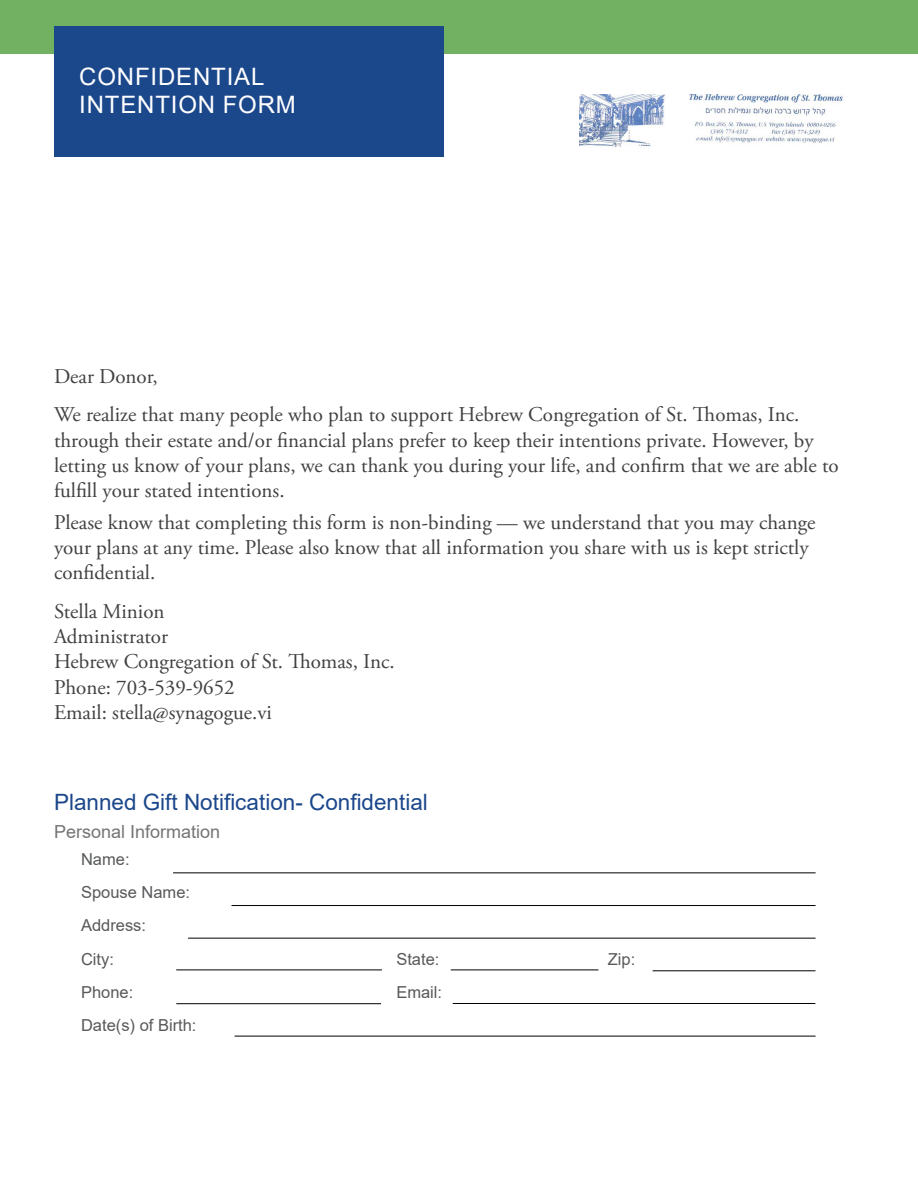
<style>
.page{position:relative;width:918px;height:1188px;background:#fff}
.page>*{position:absolute;margin:0;border:0;box-sizing:border-box;transform-origin:0 0}
.t1{font:24px/28.8px "Arial";letter-spacing:.035em;color:#fff}
.t2{font:22.5px "Arial";color:#1b478b}
.t3{font:21px/25.2px "Adobe Garamond Pro";color:#414042}
.t4{font:18px "Arial";color:#767576}
.t5{font:16.5px/33.3px "Arial";color:#58595b}
</style>
<div class="page">
<div style="left:0;top:0;width:918px;height:54px;background:#73b162"></div>
<div style="left:54px;top:26px;width:390px;height:131px;background:#1b478b"></div>
<img style="left:579px;top:94px;width:264px;height:54px">
<hr style="left:232px;top:905px;width:584px;height:1px;background:#000">
<hr style="left:173px;top:872px;width:643px;height:1px;background:#000">
<hr style="left:188px;top:938px;width:628px;height:1px;background:#000">
<hr style="left:176px;top:970px;width:206px;height:1px;background:#000">
<hr style="left:176px;top:1003px;width:205px;height:1px;background:#000">
<hr style="left:451px;top:970px;width:148px;height:1px;background:#000">
<hr style="left:453px;top:1003px;width:362px;height:1px;background:#000">
<hr style="left:235px;top:1036px;width:581px;height:1px;background:#000">
<hr style="left:653px;top:970px;width:162px;height:1px;background:#000">
<p class="t1" style="left:79px;top:62px;width:218px">CONFIDENTIAL<br>INTENTION FORM</p>
<p class="t3" style="left:54px;top:357px;width:747px;line-height:38.7px">Dear Donor,<br>We realize that many people who plan to support Hebrew Congregation of St. Thomas, Inc.</p>
<p class="t3" style="left:54px;top:428px;width:786px">through their estate and/or financial plans prefer to keep their intentions private. However, by letting us know of your plans, we can thank you during your life, and confirm that we are able to fulfill your stated intentions.</p>
<p class="t3" style="left:54px;top:510px;width:763px">Please know that completing this form is non-binding — we understand that you may change your plans at any time. Please also know that all information you share with us is kept strictly confidential.</p>
<p class="t3" style="left:54px;top:600px;width:342px">Stella Minion<br>Administrator<br>Hebrew Congregation of St. Thomas, Inc.<br>Phone: 703-539-9652<br>Email: stella@synagogue.vi</p>
<p class="t2" style="left:54px;top:786px;width:375px">Planned Gift Notification- Confidential</p>
<p class="t4" style="left:54px;top:819px;width:168px">Personal Information</p>
<p class="t5" style="left:81px;top:842px;width:111px">Name:<br>Spouse Name:<br>Address:<br>City:</p>
<p class="t5" style="left:396px;top:942px;width:45px">State:</p>
<p class="t5" style="left:608px;top:942px;width:29px">Zip:</p>
<p class="t5" style="left:81px;top:975px;width:54px">Phone:</p>
<p class="t5" style="left:396px;top:975px;width:47px">Email:</p>
<p class="t5" style="left:81px;top:1009px;width:117px">Date(s) of Birth:</p>
</div>
